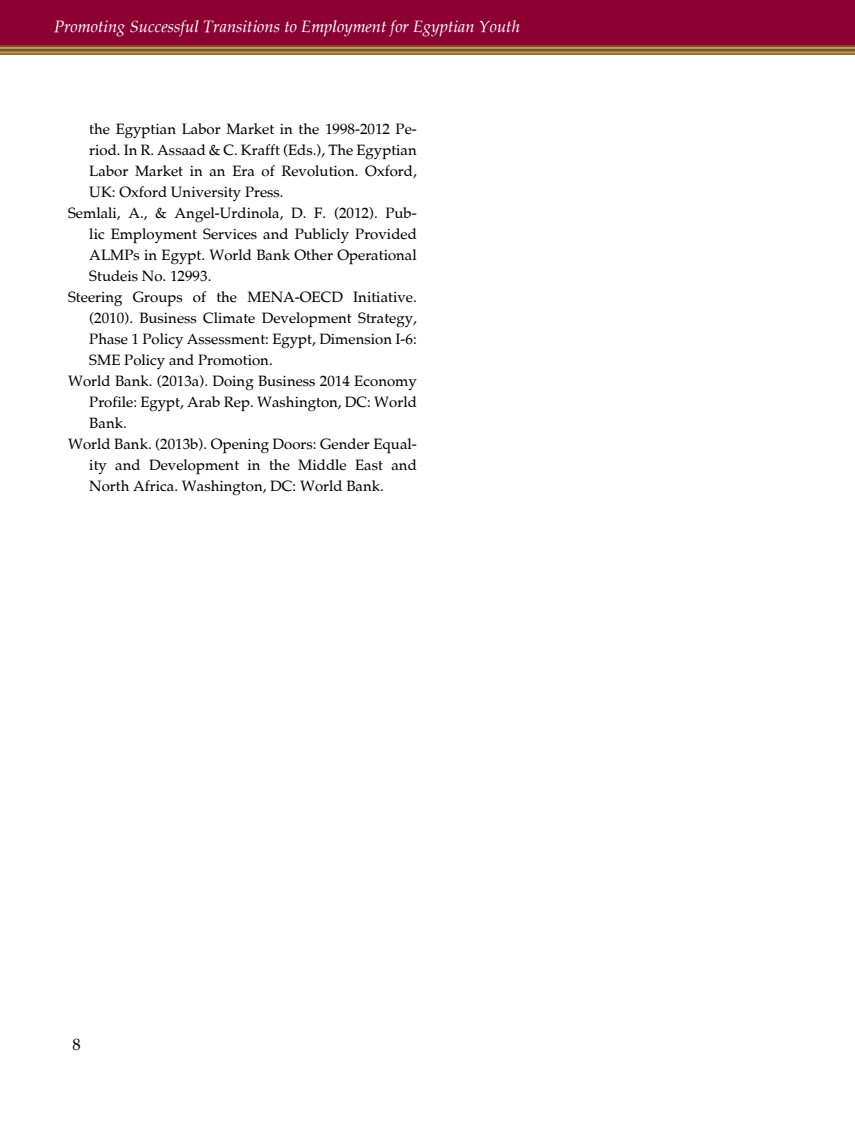
<style>
.page{position:relative;width:855px;height:1127px;background:#fff}
.page>*{position:absolute;margin:0;border:0;box-sizing:border-box;transform-origin:0 0}
.t1{font:italic 16.5px "Palatia";color:#fff}
.t2{font:16.5px "Palatia";color:#000}
.t3{font:15px "Palatia";color:#000}
</style>
<div class="page">
<svg style="left:0;top:51px;width:855px;height:4px;background:#a57d3a"></svg>
<svg style="left:0;top:47px;width:855px;height:4px;background:#99763a"></svg>
<div style="left:0;top:0;width:855px;height:47px;background:#8b0030"></div>
<p class="t1" style="left:54px;top:16px;width:467px">Promoting Successful Transitions to Employment for Egyptian Youth</p>
<p class="t3" style="left:89px;top:119px;width:329px">the Egyptian Labor Market in the 1998-2012 Pe-</p>
<p class="t3" style="left:89px;top:140px;width:329px">riod. In R. Assaad &amp; C. Krafft (Eds.), The Egyptian</p>
<p class="t3" style="left:89px;top:161px;width:329px">Labor Market in an Era of Revolution. Oxford,</p>
<p class="t3" style="left:89px;top:182px;width:196px">UK: Oxford University Press.</p>
<p class="t3" style="left:68px;top:203px;width:350px">Semlali, A., &amp; Angel-Urdinola, D. F. (2012). Pub-</p>
<p class="t3" style="left:89px;top:224px;width:329px">lic Employment Services and Publicly Provided</p>
<p class="t3" style="left:89px;top:245px;width:329px">ALMPs in Egypt. World Bank Other Operational</p>
<p class="t3" style="left:89px;top:266px;width:124px">Studeis No. 12993.</p>
<p class="t3" style="left:68px;top:287px;width:350px">Steering Groups of the MENA-OECD Initiative.</p>
<p class="t3" style="left:89px;top:308px;width:329px">(2010). Business Climate Development Strategy,</p>
<p class="t3" style="left:89px;top:329px;width:329px">Phase 1 Policy Assessment: Egypt, Dimension I-6:</p>
<p class="t3" style="left:89px;top:350px;width:185px">SME Policy and Promotion.</p>
<p class="t3" style="left:68px;top:371px;width:350px">World Bank. (2013a). Doing Business 2014 Economy</p>
<p class="t3" style="left:89px;top:392px;width:329px">Profile: Egypt, Arab Rep. Washington, DC: World</p>
<p class="t3" style="left:89px;top:413px;width:39px">Bank.</p>
<p class="t3" style="left:68px;top:434px;width:350px">World Bank. (2013b). Opening Doors: Gender Equal-</p>
<p class="t3" style="left:89px;top:455px;width:329px">ity and Development in the Middle East and</p>
<p class="t3" style="left:89px;top:476px;width:296px">North Africa. Washington, DC: World Bank.</p>
<p class="t2" style="left:72px;top:1034px;width:10px">8</p>
</div>
